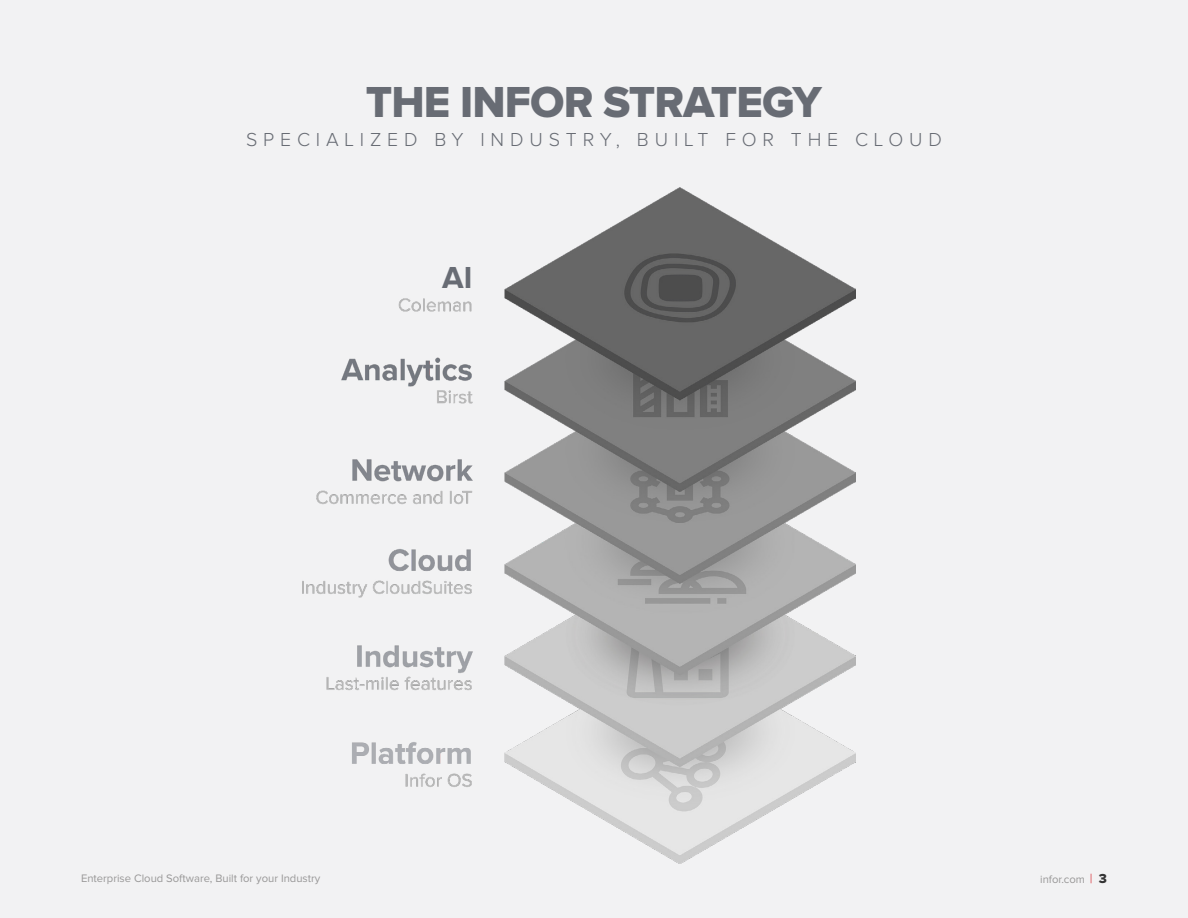
<style>
.page{position:relative;width:1188px;height:918px;background:#f2f2f3}
.page>*{position:absolute;margin:0;border:0;box-sizing:border-box;transform-origin:0 0}
.t1{font:45px "Proxima Nova Extrabld";letter-spacing:-.02em;color:#686c74}
.t2{font:700 31.5px "Proxima Nova";color:#686c74}
.t3{font:300 19.5px "Proxima Nova";letter-spacing:.3em;color:#686c74}
.t4{font:11.25px "Proxima Nova";color:#999898}
.s1{font-weight:300;font-size:13.5px;color:#d52027}
.s2{font-family:"Proxima Nova Extrabld";font-size:13.5px;color:#333}
</style>
<div class="page">
<img style="left:302px;top:187px;width:554px;height:677px">
<div style="left:400px;top:255px;width:77px;height:39px;background:#f2f2f3"></div>
<h1 class="t1" style="left:366px;top:81px;width:458px">THE INFOR STRATEGY</h1>
<h3 class="t3" style="left:246px;top:130px;width:697px">SPECIALIZED BY INDUSTRY, BUILT FOR THE CLOUD</h3>
<h2 class="t2" style="left:442px;top:264px;width:32px">AI</h2>
<p class="t4" style="left:81px;top:873px;width:241px">Enterprise Cloud Software, Built for your Industry</p>
<p class="t4" style="left:1040px;top:874px;width:68px">infor.com <span class="s1">|</span> <span class="s2">3</span></p>
</div>
